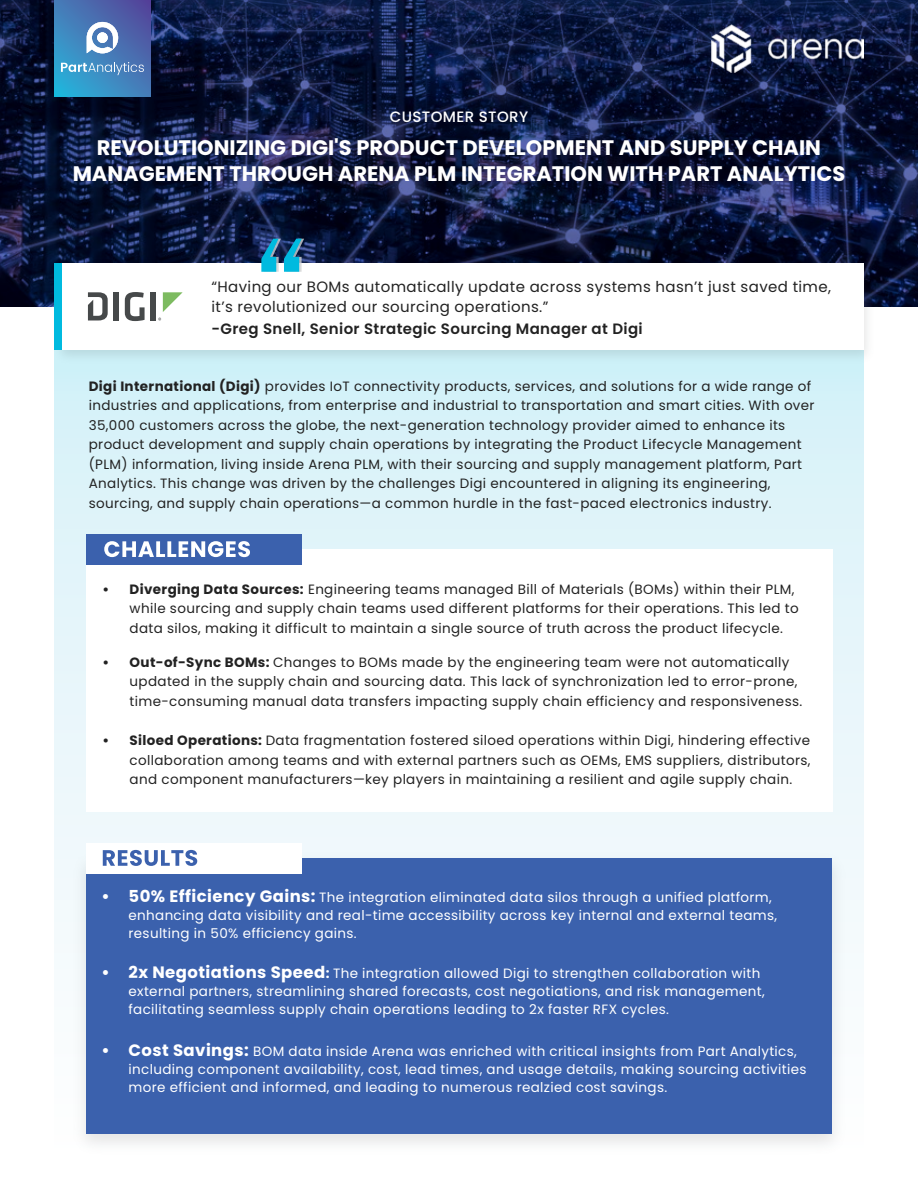
<style>
.page{position:relative;width:918px;height:1188px;background:#fff}
.page>*{position:absolute;margin:0;border:0;box-sizing:border-box;transform-origin:0 0}
.t1{font:700 21px/25.2px "Poppins";color:#fff;text-align:center}
.t2{font:15px/19.5px "Poppins";letter-spacing:.025em;color:#222}
.t3{font:600 15px "Poppins";letter-spacing:.025em;color:#222}
.t4{font:500 15px "Poppins";letter-spacing:.025em;color:#fff}
.t5{font:13.5px/19.5px "Poppins";letter-spacing:.025em;color:#222}
.t6{font:13.5px/18px "Poppins";letter-spacing:.025em;color:#fff}
.s1{font-weight:700}
.s2{font-weight:700;font-size:16.5px}
</style>
<div class="page">
<svg style="left:0;top:0;width:918px;height:307px;background:#0f193d"></svg>
<div style="left:54px;top:350px;width:810px;height:801px;background:linear-gradient(to bottom,#d5f1f8,#fffefe)"></div>
<img style="left:50px;top:255px;width:828px;height:112px">
<div style="left:62px;top:263px;width:802px;height:87px;background:#fff"></div>
<div style="left:54px;top:263px;width:8px;height:87px;background:#00badf"></div>
<div style="left:114px;top:292px;width:5px;height:29px;background:#46494a"></div>
<svg style="left:125px;top:292px;width:20px;height:29px"></svg>
<div style="left:151px;top:292px;width:5px;height:29px;background:#46494a"></div>
<svg style="left:163px;top:292px;width:20px;height:20px"></svg>
<svg style="left:88px;top:292px;width:20px;height:29px"></svg>
<svg style="left:261px;top:239px;width:43px;height:33px"></svg>
<svg style="left:54px;top:0;width:97px;height:97px;background:#427cb9"></svg>
<svg style="left:87px;top:22px;width:31px;height:31px"></svg>
<div style="left:97px;top:32px;width:11px;height:11px;background:#fff;border-radius:50%"></div>
<svg style="left:61px;top:62px;width:83px;height:13px"></svg>
<div style="left:86px;top:549px;width:746px;height:263px;background:#fff"></div>
<div style="left:86px;top:534px;width:216px;height:31px;background:#3b61ad"></div>
<img style="left:67px;top:845px;width:785px;height:306px">
<div style="left:86px;top:859px;width:746px;height:275px;background:#3b61ad"></div>
<div style="left:86px;top:843px;width:216px;height:31px;background:#fff"></div>
<svg style="left:103px;top:850px;width:94px;height:16px"></svg>
<svg style="left:104px;top:541px;width:146px;height:16px"></svg>
<img style="left:711px;top:25px;width:153px;height:47px">
<p class="t4" style="left:390px;top:108px;width:140px">CUSTOMER STORY</p>
<h1 class="t1" style="left:73px;top:136px;width:774px">REVOLUTIONIZING DIGI'S PRODUCT DEVELOPMENT AND SUPPLY CHAIN<br>MANAGEMENT THROUGH ARENA PLM INTEGRATION WITH PART ANALYTICS</h1>
<p class="t2" style="left:211px;top:277px;width:621px">“Having our BOMs automatically update across systems hasn’t just saved time, it’s revolutionized our sourcing operations.”</p>
<p class="t3" style="left:211px;top:320px;width:433px">-Greg Snell, Senior Strategic Sourcing Manager at Digi</p>
<p class="t5" style="left:89px;top:376px;width:727px"><span class="s1">Digi International (Digi)</span> provides IoT connectivity products, services, and solutions for a wide range of industries and applications, from enterprise and industrial to transportation and smart cities. With over 35,000 customers across the globe, the next-generation technology provider aimed to enhance its product development and supply chain operations by integrating the Product Lifecycle Management (PLM) information, living inside Arena PLM, with their sourcing and supply management platform, Part Analytics. This change was driven by the challenges Digi encountered in aligning its engineering, sourcing, and supply chain operations—a common hurdle in the fast-paced electronics industry.</p>
<p class="t5" style="left:130px;top:579px;width:671px;text-indent:-27px"><span class="s1">• Diverging Data Sources:</span> Engineering teams managed Bill of Materials (BOMs) within their PLM, while sourcing and supply chain teams used different platforms for their operations. This led to data silos, making it difficult to maintain a single source of truth across the product lifecycle.</p>
<p class="t5" style="left:130px;top:652px;width:674px;text-indent:-27px"><span class="s1">• Out-of-Sync BOMs:</span> Changes to BOMs made by the engineering team were not automatically updated in the supply chain and sourcing data. This lack of synchronization led to error-prone, time-consuming manual data transfers impacting supply chain efficiency and responsiveness.</p>
<p class="t5" style="left:130px;top:731px;width:682px;text-align:justify;text-indent:-27px"><span class="s1">• Siloed Operations:</span> Data fragmentation fostered siloed operations within Digi, hindering effective collaboration among teams and with external partners such as OEMs, EMS suppliers, distributors, and component manufacturers—key players in maintaining a resilient and agile supply chain.</p>
<p class="t6" style="left:129px;top:889px;width:650px;text-indent:-27px"><span class="s2">• 50% Efficiency Gains:</span> The integration eliminated data silos through a unified platform, enhancing data visibility and real-time accessibility across key internal and external teams, resulting in 50% efficiency gains.</p>
<p class="t6" style="left:129px;top:965px;width:638px;text-indent:-27px"><span class="s2">• 2x Negotiations Speed</span><span class="s1">:</span> The integration allowed Digi to strengthen collaboration with external partners, streamlining shared forecasts, cost negotiations, and risk management, facilitating seamless supply chain operations leading to 2x faster RFX cycles.</p>
<p class="t6" style="left:129px;top:1043px;width:679px;text-indent:-27px"><span class="s2">• Cost Savings:</span> BOM data inside Arena was enriched with critical insights from Part Analytics, including component availability, cost, lead times, and usage details, making sourcing activities more efficient and informed, and leading to numerous realzied cost savings.</p>
</div>
